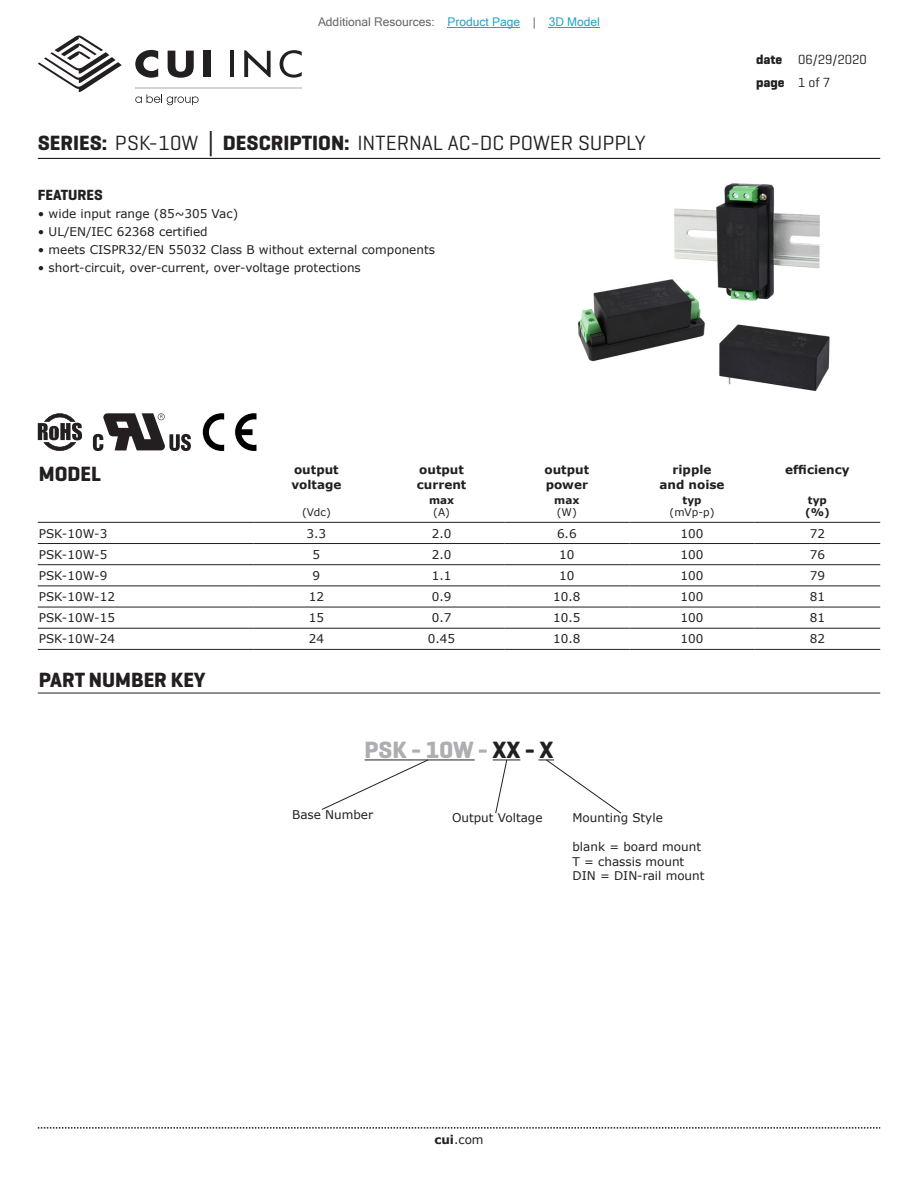
<style>
.page{position:relative;width:918px;height:1188px;background:#fff}
.page>*{position:absolute;margin:0;border:0;box-sizing:border-box;transform-origin:0 0}
.t1{font:700 24px "Geogrotesque";color:#adaeb2}
.t2{font:21px "Geogrotesque";color:#231f20}
.t3{font:700 21px "Geogrotesque";color:#231f20}
.t4{font:700 15px "Geogrotesque";color:#231f20}
.t5{font:13.5px/22.5px "Geogrotesque";color:#231f20}
.t6{font:12px/14.4px "Verdana";color:#231f20}
.t7{font:700 12px/14.4px "Verdana";color:#231f20}
.t8{font:12px "Microsoft Sans Serif";color:#63676b}
.t9{font:10.5px "Verdana";color:#231f20}
.t10{font:700 10.5px/12.6px "Verdana";color:#231f20}
.s1{color:#23a4c6}
.s2{font-weight:700}
.s3{font-family:"Verdana";font-weight:700}
.s4{color:#231f20}
</style>
<div class="page">
<svg style="left:38px;top:1127px;width:842px;height:2px"></svg>
<hr style="left:38px;top:158px;width:842px;height:1px;background:#231f20">
<svg style="left:38px;top:35px;width:84px;height:58px"></svg>
<hr style="left:230px;top:51px;width:4px;height:26px;background:#231f20">
<svg style="left:244px;top:50px;width:27px;height:27px"></svg>
<svg style="left:280px;top:50px;width:22px;height:28px"></svg>
<svg style="left:135px;top:50px;width:23px;height:28px"></svg>
<svg style="left:168px;top:51px;width:26px;height:27px"></svg>
<div style="left:203px;top:51px;width:8px;height:26px;background:#231f20"></div>
<svg style="left:135px;top:94px;width:64px;height:11px"></svg>
<hr style="left:135px;top:88px;width:167px;height:1px;background:#231f20">
<hr style="left:38px;top:522px;width:216px;height:1px;background:#231f20">
<hr style="left:254px;top:522px;width:125px;height:1px;background:#231f20">
<hr style="left:379px;top:522px;width:125px;height:1px;background:#231f20">
<hr style="left:504px;top:522px;width:125px;height:1px;background:#231f20">
<hr style="left:629px;top:522px;width:126px;height:1px;background:#231f20">
<hr style="left:755px;top:522px;width:125px;height:1px;background:#231f20">
<hr style="left:38px;top:543px;width:216px;height:1px;background:#231f20">
<hr style="left:254px;top:543px;width:125px;height:1px;background:#231f20">
<hr style="left:379px;top:543px;width:125px;height:1px;background:#231f20">
<hr style="left:504px;top:543px;width:125px;height:1px;background:#231f20">
<hr style="left:629px;top:543px;width:126px;height:1px;background:#231f20">
<hr style="left:755px;top:543px;width:125px;height:1px;background:#231f20">
<hr style="left:38px;top:564px;width:216px;height:1px;background:#231f20">
<hr style="left:254px;top:564px;width:125px;height:1px;background:#231f20">
<hr style="left:379px;top:564px;width:125px;height:1px;background:#231f20">
<hr style="left:504px;top:564px;width:125px;height:1px;background:#231f20">
<hr style="left:629px;top:564px;width:126px;height:1px;background:#231f20">
<hr style="left:755px;top:564px;width:125px;height:1px;background:#231f20">
<hr style="left:38px;top:586px;width:216px;height:1px;background:#231f20">
<hr style="left:254px;top:586px;width:125px;height:1px;background:#231f20">
<hr style="left:379px;top:586px;width:125px;height:1px;background:#231f20">
<hr style="left:504px;top:586px;width:125px;height:1px;background:#231f20">
<hr style="left:629px;top:586px;width:126px;height:1px;background:#231f20">
<hr style="left:755px;top:586px;width:125px;height:1px;background:#231f20">
<hr style="left:38px;top:607px;width:216px;height:1px;background:#231f20">
<hr style="left:254px;top:607px;width:125px;height:1px;background:#231f20">
<hr style="left:379px;top:607px;width:125px;height:1px;background:#231f20">
<hr style="left:504px;top:607px;width:125px;height:1px;background:#231f20">
<hr style="left:629px;top:607px;width:126px;height:1px;background:#231f20">
<hr style="left:755px;top:607px;width:125px;height:1px;background:#231f20">
<hr style="left:38px;top:628px;width:216px;height:1px;background:#231f20">
<hr style="left:254px;top:628px;width:125px;height:1px;background:#231f20">
<hr style="left:379px;top:628px;width:125px;height:1px;background:#231f20">
<hr style="left:504px;top:628px;width:125px;height:1px;background:#231f20">
<hr style="left:629px;top:628px;width:126px;height:1px;background:#231f20">
<hr style="left:755px;top:628px;width:125px;height:1px;background:#231f20">
<hr style="left:38px;top:649px;width:216px;height:1px;background:#231f20">
<hr style="left:254px;top:649px;width:125px;height:1px;background:#231f20">
<hr style="left:379px;top:649px;width:125px;height:1px;background:#231f20">
<hr style="left:504px;top:649px;width:125px;height:1px;background:#231f20">
<hr style="left:629px;top:649px;width:126px;height:1px;background:#231f20">
<hr style="left:755px;top:649px;width:125px;height:1px;background:#231f20">
<hr style="left:38px;top:693px;width:842px;height:1px;background:#231f20">
<hr style="left:365px;top:760px;width:110px;height:1px;background:#231f20">
<svg style="left:321px;top:759px;width:108px;height:51px"></svg>
<svg style="left:93px;top:413px;width:98px;height:38px"></svg>
<svg style="left:38px;top:413px;width:44px;height:38px"></svg>
<svg style="left:203px;top:413px;width:53px;height:38px"></svg>
<svg style="left:493px;top:759px;width:27px;height:55px"></svg>
<svg style="left:538px;top:759px;width:84px;height:55px"></svg>
<img style="left:577px;top:183px;width:253px;height:208px">
<hr style="left:448px;top:27px;width:72px;height:1px;background:#23a4c6">
<hr style="left:549px;top:27px;width:51px;height:1px;background:#23a4c6">
<p class="t8" style="left:318px;top:15px;width:283px">Additional Resources: <span class="s1">Product Page</span> | <span class="s1">3D Model</span></p>
<h2 class="t2" style="left:38px;top:130px;width:609px"><span class="s2">SERIES:</span> PSK-10W <span class="s3">│</span> <span class="s2">DESCRIPTION:</span> INTERNAL AC-DC POWER SUPPLY</h2>
<p class="t4" style="left:38px;top:186px;width:67px">FEATURES</p>
<p class="t6" style="left:38px;top:207px;width:202px">• wide input range (85~305 Vac)</p>
<p class="t6" style="left:38px;top:225px;width:171px">• UL/EN/IEC 62368 certified</p>
<p class="t6" style="left:38px;top:243px;width:399px">• meets CISPR32/EN 55032 Class B without external components</p>
<p class="t6" style="left:38px;top:261px;width:325px">• short-circuit, over-current, over-voltage protections</p>
<p class="t5" style="left:756px;top:48px;width:112px"><span class="s2">date</span> 06/29/2020 <span class="s2">page</span> 1 of 7</p>
<h2 class="t3" style="left:39px;top:461px;width:64px">MODEL</h2>
<p class="t7" style="left:291px;top:463px;width:51px">output voltage</p>
<p class="t7" style="left:417px;top:463px;width:51px">output current</p>
<p class="t7" style="left:545px;top:463px;width:46px">output power</p>
<p class="t7" style="left:660px;top:463px;width:67px;text-align:center">ripple and noise</p>
<p class="t7" style="left:785px;top:463px;width:66px">efficiency</p>
<p class="t9" style="left:302px;top:506px;width:30px">(Vdc)</p>
<p class="t10" style="left:683px;top:494px;width:20px">typ</p>
<p class="t9" style="left:670px;top:506px;width:46px">(mVp-p)</p>
<p class="t10" style="left:805px;top:494px;width:26px">typ (%)</p>
<p class="t10" style="left:429px;top:494px;width:27px">max</p>
<p class="t9" style="left:433px;top:506px;width:18px">(A)</p>
<p class="t10" style="left:554px;top:494px;width:27px">max</p>
<p class="t9" style="left:557px;top:506px;width:21px">(W)</p>
<p class="t6" style="left:39px;top:526px;width:70px">PSK-10W-3</p>
<p class="t6" style="left:307px;top:526px;width:21px">3.3</p>
<p class="t6" style="left:432px;top:526px;width:21px">2.0</p>
<p class="t6" style="left:557px;top:526px;width:21px">6.6</p>
<p class="t6" style="left:681px;top:526px;width:24px">100</p>
<p class="t6" style="left:810px;top:526px;width:17px">72</p>
<p class="t6" style="left:39px;top:547px;width:70px">PSK-10W-5</p>
<p class="t6" style="left:313px;top:547px;width:9px">5</p>
<p class="t6" style="left:432px;top:547px;width:21px">2.0</p>
<p class="t6" style="left:559px;top:547px;width:17px">10</p>
<p class="t6" style="left:681px;top:547px;width:24px">100</p>
<p class="t6" style="left:810px;top:547px;width:17px">76</p>
<p class="t6" style="left:39px;top:568px;width:70px">PSK-10W-9</p>
<p class="t6" style="left:313px;top:568px;width:9px">9</p>
<p class="t6" style="left:432px;top:568px;width:21px">1.1</p>
<p class="t6" style="left:559px;top:568px;width:17px">10</p>
<p class="t6" style="left:681px;top:568px;width:24px">100</p>
<p class="t6" style="left:810px;top:568px;width:17px">79</p>
<p class="t6" style="left:39px;top:590px;width:78px">PSK-10W-12</p>
<p class="t6" style="left:309px;top:590px;width:17px">12</p>
<p class="t6" style="left:432px;top:590px;width:21px">0.9</p>
<p class="t6" style="left:553px;top:590px;width:29px">10.8</p>
<p class="t6" style="left:681px;top:590px;width:24px">100</p>
<p class="t6" style="left:810px;top:590px;width:17px">81</p>
<p class="t6" style="left:39px;top:611px;width:78px">PSK-10W-15</p>
<p class="t6" style="left:309px;top:611px;width:17px">15</p>
<p class="t6" style="left:432px;top:611px;width:21px">0.7</p>
<p class="t6" style="left:553px;top:611px;width:29px">10.5</p>
<p class="t6" style="left:681px;top:611px;width:24px">100</p>
<p class="t6" style="left:810px;top:611px;width:17px">81</p>
<p class="t6" style="left:39px;top:632px;width:78px">PSK-10W-24</p>
<p class="t6" style="left:309px;top:632px;width:17px">24</p>
<p class="t6" style="left:428px;top:632px;width:29px">0.45</p>
<p class="t6" style="left:553px;top:632px;width:29px">10.8</p>
<p class="t6" style="left:681px;top:632px;width:24px">100</p>
<p class="t6" style="left:810px;top:632px;width:17px">82</p>
<h2 class="t3" style="left:39px;top:667px;width:168px">PART NUMBER KEY</h2>
<h1 class="t1" style="left:365px;top:735px;width:190px">PSK - 10W - <span class="s4">XX - X</span></h1>
<p class="t6" style="left:292px;top:808px;width:83px">Base Number</p>
<p class="t6" style="left:452px;top:811px;width:92px">Output Voltage</p>
<p class="t6" style="left:573px;top:811px;width:92px">Mounting Style</p>
<p class="t6" style="left:573px;top:840px;width:134px">blank = board mount<br>T = chassis mount<br>DIN = DIN-rail mount</p>
<p class="t6" style="left:434px;top:1133px;width:51px"><span class="s2">cui</span>.com</p>
</div>
